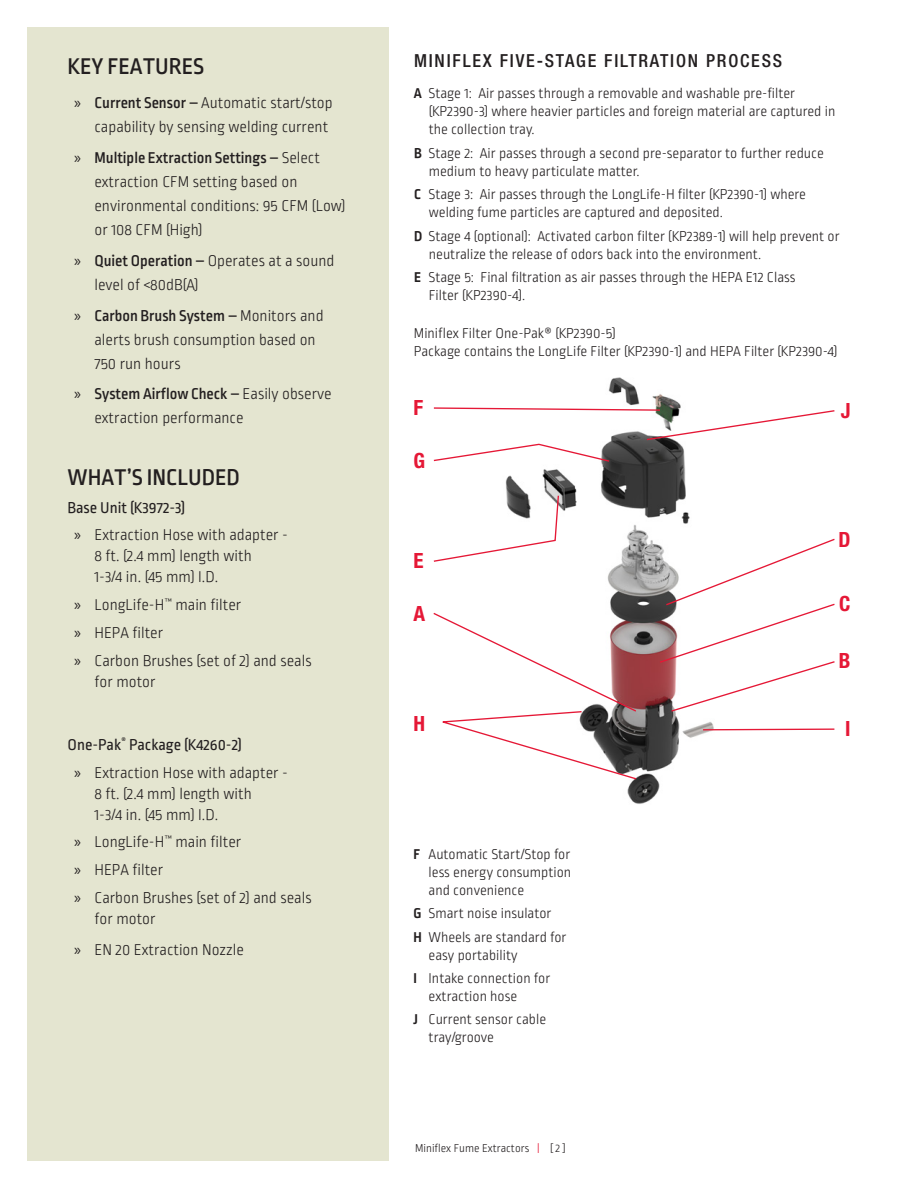
<style>
.page{position:relative;width:918px;height:1188px;background:#fff}
.page>*{position:absolute;margin:0;border:0;box-sizing:border-box;transform-origin:0 0}
._04-Main_Text{font:500 24px "Ropa Sans Pro";color:#231f20}
.t1{font:700 condensed 21px "Helvetica Neue LT Std";color:#e51836}
.subhead{font:500 condensed 18px "Helvetica Neue LT Std";letter-spacing:.1em;color:#231f20}
.t2{font:300 16.5px/24px "Ropa Sans Pro";color:#231f20}
.body{font:16.5px "Ropa Sans Pro";color:#231f20}
.body-2{font:300 15px/18px "Ropa Sans Pro";color:#231f20}
.t3{font:300 12px "Ropa Sans Pro";color:#231f20}
.s1{font-family:"Myriad Pro";font-weight:400}
.s2{font-weight:500}
.s3{font-weight:700}
.s4{color:#e51836}
</style>
<div class="page">
<div style="left:27px;top:27px;width:362px;height:1134px;background:#e4e5d0"></div>
<img style="left:505px;top:377px;width:209px;height:427px">
<svg style="left:658px;top:538px;width:177px;height:175px"></svg>
<svg style="left:702px;top:728px;width:133px;height:3px"></svg>
<svg style="left:433px;top:612px;width:205px;height:169px"></svg>
<svg style="left:433px;top:494px;width:127px;height:69px"></svg>
<svg style="left:433px;top:407px;width:402px;height:56px"></svg>
<p class="_04-Main_Text" style="left:68px;top:53px;width:138px">KEY FEATURES</p>
<p class="t2" style="left:74px;top:92px;width:260px;text-align:right"><span class="s1">»</span> <span class="s2">Current Sensor –</span> Automatic start/stop capability by sensing welding current</p>
<p class="t2" style="left:94px;top:147px;width:253px;text-indent:-20px"><span class="s1">»</span> <span class="s2">Multiple Extraction Settings –</span> Select extraction CFM setting based on environmental conditions: 95 CFM (Low) or 108 CFM (High)</p>
<p class="t2" style="left:94px;top:250px;width:241px;text-indent:-20px"><span class="s1">»</span> <span class="s2">Quiet Operation –</span> Operates at a sound level of &lt;80dB(A)</p>
<p class="t2" style="left:94px;top:304px;width:231px;text-indent:-20px"><span class="s1">»</span> <span class="s2">Carbon Brush System –</span> Monitors and alerts brush consumption based on<br>750 run hours</p>
<p class="t2" style="left:94px;top:383px;width:239px;text-indent:-20px"><span class="s1">»</span> <span class="s2">System Airflow Check –</span> Easily observe extraction performance</p>
<p class="_04-Main_Text" style="left:68px;top:464px;width:174px">WHAT’S INCLUDED</p>
<p class="body" style="left:68px;top:498px;width:119px">Base Unit (K3972-3)</p>
<p class="t2" style="left:94px;top:526px;width:195px;line-height:21px;text-indent:-20px"><span class="s1">»</span> Extraction Hose with adapter -<br>8 ft. (2.4 mm) length with<br>1-3/4 in. (45 mm) I.D.</p>
<p class="t2" style="left:74px;top:594px;width:169px"><span class="s1">»</span> LongLife-H<sup>™</sup> main filter</p>
<p class="t2" style="left:74px;top:622px;width:90px"><span class="s1">»</span> HEPA filter</p>
<p class="t2" style="left:94px;top:651px;width:219px;line-height:21px;text-indent:-20px"><span class="s1">»</span> Carbon Brushes (set of 2) and seals for motor</p>
<p class="body" style="left:68px;top:736px;width:176px">One-Pak<sup>®</sup> Package (K4260-2)</p>
<p class="t2" style="left:94px;top:763px;width:195px;line-height:21px;text-indent:-20px"><span class="s1">»</span> Extraction Hose with adapter -<br>8 ft. (2.4 mm) length with<br>1-3/4 in. (45 mm) I.D.</p>
<p class="t2" style="left:74px;top:831px;width:169px"><span class="s1">»</span> LongLife-H<sup>™</sup> main filter</p>
<p class="t2" style="left:74px;top:859px;width:90px"><span class="s1">»</span> HEPA filter</p>
<p class="t2" style="left:94px;top:888px;width:219px;line-height:21px;text-indent:-20px"><span class="s1">»</span> Carbon Brushes (set of 2) and seals for motor</p>
<p class="t2" style="left:74px;top:938px;width:171px"><span class="s1">»</span> EN 20 Extraction Nozzle</p>
<p class="subhead" style="left:414px;top:50px;width:370px">MINIFLEX FIVE-STAGE FILTRATION PROCESS</p>
<p class="body-2" style="left:429px;top:85px;width:408px;text-indent:-15px"><span class="s3">A</span> Stage 1: Air passes through a removable and washable pre-filter (KP2390-3) where heavier particles and foreign material are captured in the collection tray.</p>
<p class="body-2" style="left:429px;top:145px;width:397px;text-indent:-15px"><span class="s3">B</span> Stage 2: Air passes through a second pre-separator to further reduce medium to heavy particulate matter.</p>
<p class="body-2" style="left:429px;top:186px;width:379px;text-indent:-15px"><span class="s3">C</span> Stage 3: Air passes through the LongLife-H filter (KP2390-1) where welding fume particles are captured and deposited.</p>
<p class="body-2" style="left:429px;top:228px;width:412px;text-indent:-15px"><span class="s3">D</span> Stage 4 (optional): Activated carbon filter (KP2389-1) will help prevent or neutralize the release of odors back into the environment.</p>
<p class="body-2" style="left:429px;top:269px;width:368px;text-indent:-15px"><span class="s3">E</span> Stage 5: Final filtration as air passes through the HEPA E12 Class<br>Filter (KP2390-4).</p>
<p class="body-2" style="left:414px;top:325px;width:203px">Miniflex Filter One-Pak® (KP2390-5)</p>
<p class="body-2" style="left:414px;top:343px;width:425px">Package contains the LongLife Filter (KP2390-1) and HEPA Filter (KP2390-4)</p>
<p class="t1" style="left:414px;top:395px;width:11px">F</p>
<p class="t1" style="left:414px;top:448px;width:13px">G</p>
<p class="t1" style="left:414px;top:548px;width:12px">E</p>
<p class="t1" style="left:414px;top:601px;width:13px">A</p>
<p class="t1" style="left:841px;top:398px;width:11px">J</p>
<p class="t1" style="left:838px;top:527px;width:14px">D</p>
<p class="t1" style="left:839px;top:591px;width:13px">C</p>
<p class="t1" style="left:839px;top:648px;width:13px">B</p>
<p class="t1" style="left:414px;top:711px;width:13px">H</p>
<p class="t1" style="left:845px;top:716px;width:7px">I</p>
<p class="body-2" style="left:429px;top:846px;width:144px;text-align:justify;text-indent:-15px"><span class="s3">F</span> Automatic Start/Stop for less energy consumption and convenience</p>
<p class="body-2" style="left:414px;top:905px;width:139px"><span class="s3">G</span> Smart noise insulator</p>
<p class="body-2" style="left:429px;top:929px;width:139px;text-indent:-15px"><span class="s3">H</span> Wheels are standard for easy portability</p>
<p class="body-2" style="left:429px;top:970px;width:123px;text-indent:-15px"><span class="s3">I</span> Intake connection for extraction hose</p>
<p class="body-2" style="left:429px;top:1011px;width:119px;text-indent:-15px"><span class="s3">J</span> Current sensor cable tray/groove</p>
<p class="t3" style="left:415px;top:1142px;width:152px">Miniflex Fume Extractors <span class="s4">|</span> [ 2 ]</p>
</div>
